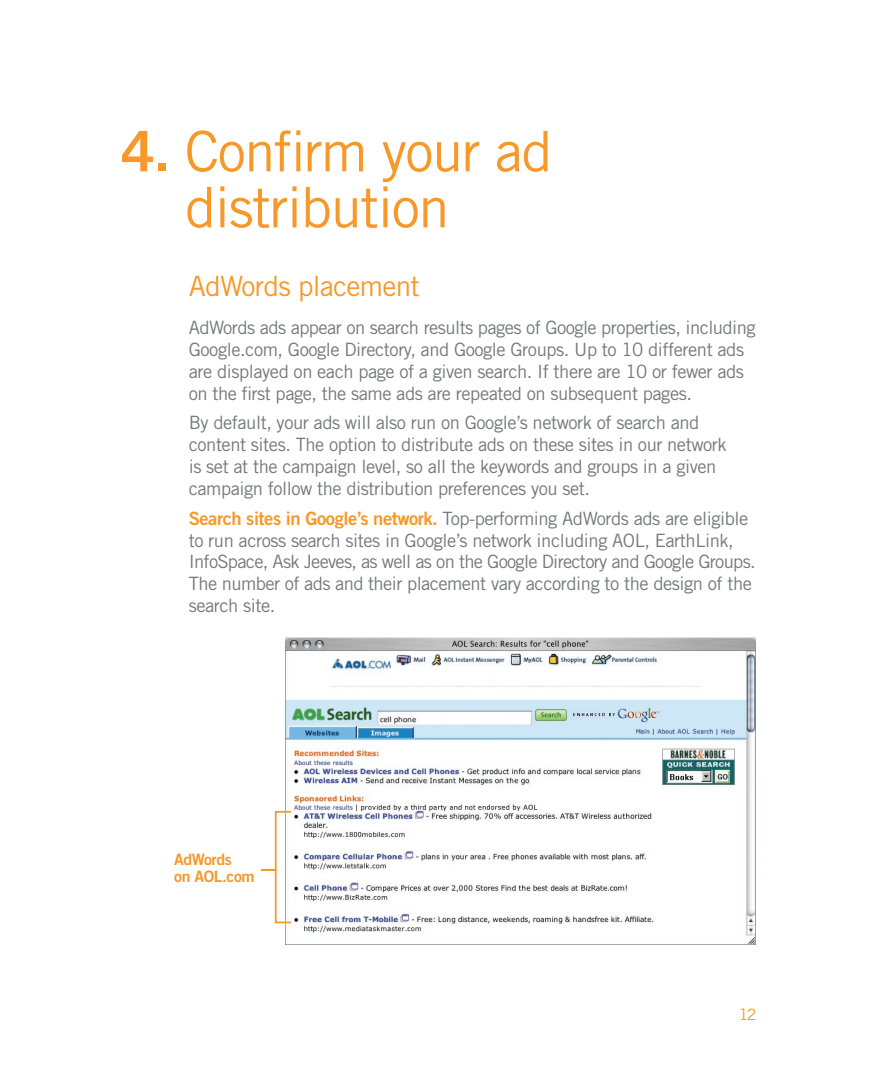
<style>
.page{position:relative;width:882px;height:1071px;background:#fff}
.page>*{position:absolute;margin:0;border:0;box-sizing:border-box;transform-origin:0 0}
.t1{font:56px/56px "Trade Gothic";letter-spacing:-.025em;color:#f79829}
.t2{font:28px "Trade Gothic";letter-spacing:-.025em;color:#f79829}
.t3{font:18.38px/21.9px "Trade Gothic";letter-spacing:-.025em;color:#76787b}
.t4{font:15.75px/17.5px "Trade Gothic Bold Two";letter-spacing:-.025em;color:#f79829}
.t5{font:15.75px "Trade Gothic";color:#f79829}
.s1{font-family:"Trade Gothic Bold Two"}
.s2{font-family:"Trade Gothic Bold Two";color:#f79829}
</style>
<div class="page">
<img style="left:286px;top:637px;width:469px;height:307px">
<hr style="left:275px;top:812px;width:2px;height:110px;background:#f79829">
<svg style="left:275px;top:811px;width:16px;height:2px"></svg>
<svg style="left:275px;top:922px;width:16px;height:1px"></svg>
<svg style="left:261px;top:869px;width:14px;height:3px"></svg>
<h1 class="t1" style="left:185px;top:123px;width:369px;text-indent:-64px"><span class="s1">4.</span> Confirm your ad distribution</h1>
<h2 class="t2" style="left:189px;top:269px;width:233px">AdWords placement</h2>
<p class="t3" style="left:189px;top:316px;width:568px">AdWords ads appear on search results pages of Google properties, including Google.com, Google Directory, and Google Groups. Up to 10 different ads are displayed on each page of a given search. If there are 10 or fewer ads on the first page, the same ads are repeated on subsequent pages.</p>
<p class="t3" style="left:189px;top:412px;width:539px">By default, your ads will also run on Google’s network of search and content sites. The option to distribute ads on these sites in our network is set at the campaign level, so all the keywords and groups in a given campaign follow the distribution preferences you set.</p>
<p class="t3" style="left:189px;top:507px;width:568px"><span class="s2">Search sites in Google’s network.</span> Top-performing AdWords ads are eligible to run across search sites in Google’s network including AOL, EarthLink, InfoSpace, Ask Jeeves, as well as on the Google Directory and Google Groups.<br>The number of ads and their placement vary according to the design of the search site.</p>
<p class="t4" style="left:174px;top:850px;width:82px">AdWords<br>on AOL.com</p>
<p class="t5" style="left:739px;top:1005px;width:19px">12</p>
</div>
